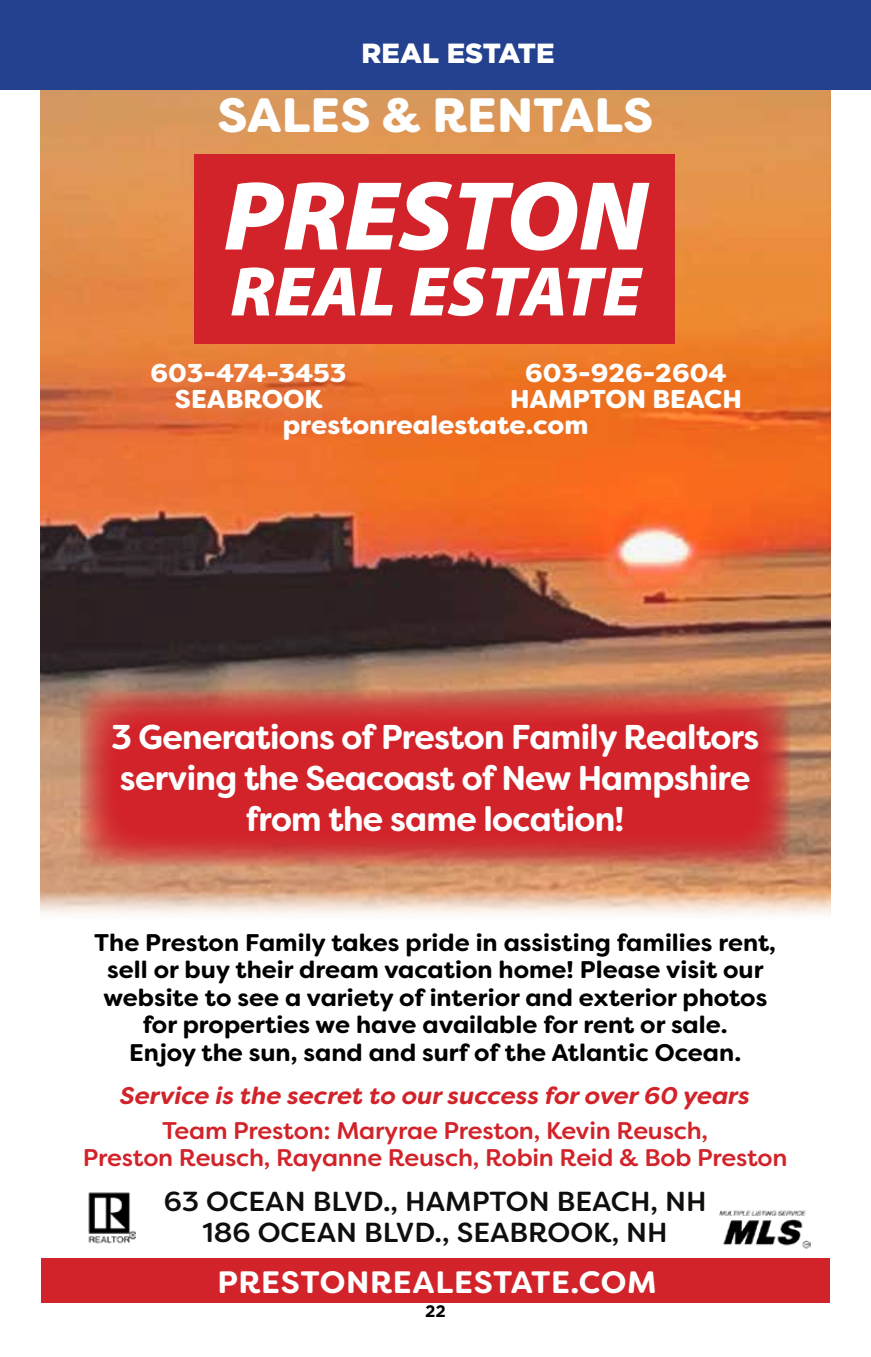
<style>
.page{position:relative;width:871px;height:1357px;background:#fff}
.page>*{position:absolute;margin:0;border:0;box-sizing:border-box;transform-origin:0 0}
.t1{font:italic 900 98.77px "Myriad Pro";color:#fff}
.t2{font:italic 900 70.65px "Myriad Pro";color:#fff}
.t3{font:900 48.15px "Filson Soft";color:#fff}
.t4{font:700 34.43px/41.2px "Filson Soft";letter-spacing:-.02em;color:#fff;text-align:center}
.t5{font:700 31.05px "Filson Soft";letter-spacing:.02em;color:#fff}
.t6{font:900 27.68px "Gotham";color:#fff}
.t7{font:500 27.45px/31.1px "Filson Soft";color:#0e0e0d;text-align:center}
.t8{font:900 25.88px/25.9px "Filson Soft";color:#fff}
.t9{font:700 24.07px/27.4px "Filson Soft";color:#000;text-align:center}
.t10{font:500 24.07px/27.4px "Filson Soft";letter-spacing:-.01em;color:#d2232a;text-align:center}
.t11{font:italic 700 24.07px "Filson Soft";color:#d2232a}
.t12{font:700 16.65px "Gotham";color:#000}
</style>
<div class="page">
<img style="left:40px;top:89px;width:790px;height:826px">
<div style="left:195px;top:154px;width:480px;height:190px;background:#d2232a"></div>
<svg style="left:80px;top:689px;width:710px;height:178px;background:#cf3534"></svg>
<div style="left:41px;top:1258px;width:788px;height:44px;background:#d2232a"></div>
<img style="left:719px;top:1210px;width:92px;height:39px">
<img style="left:88px;top:1192px;width:48px;height:52px">
<div style="left:0;top:0;width:871px;height:89px;background:#24418f"></div>
<p class="t6" style="left:362px;top:37px;width:195px">REAL ESTATE</p>
<h3 class="t3" style="left:218px;top:84px;width:437px">SALES &amp; RENTALS</h3>
<h1 class="t1" style="left:224px;top:151px;width:425px">PRESTON</h1>
<h2 class="t2" style="left:230px;top:245px;width:412px">REAL ESTATE</h2>
<p class="t8" style="left:150px;top:361px;width:198px">603-474-3453</p>
<p class="t8" style="left:525px;top:361px;width:203px">603-926-2604</p>
<p class="t8" style="left:175px;top:386px;width:149px">SEABROOK</p>
<p class="t8" style="left:283px;top:386px;width:461px;text-indent:227px">HAMPTON BEACH prestonrealestate.com</p>
<h3 class="t4" style="left:111px;top:716px;width:650px">3 Generations of Preston Family Realtors serving the Seacoast of New Hampshire from the same location!</h3>
<p class="t9" style="left:94px;top:929px;width:683px">The Preston Family takes pride in assisting families rent, sell or buy their dream vacation home! Please visit our website to see a variety of interior and exterior photos for properties we have available for rent or sale.<br>Enjoy the sun, sand and surf of the Atlantic Ocean.</p>
<p class="t11" style="left:120px;top:1079px;width:631px">Service is the secret to our success for over 60 years</p>
<p class="t10" style="left:83px;top:1117px;width:706px">Team Preston: Maryrae Preston, Kevin Reusch,<br>Preston Reusch, Rayanne Reusch, Robin Reid &amp; Bob Preston</p>
<p class="t7" style="left:164px;top:1186px;width:544px">63 OCEAN BLVD., HAMPTON BEACH, NH<br>186 OCEAN BLVD., SEABROOK, NH</p>
<p class="t5" style="left:217px;top:1261px;width:441px">PRESTONREALESTATE.COM</p>
<p class="t12" style="left:425px;top:1301px;width:22px">22</p>
</div>
